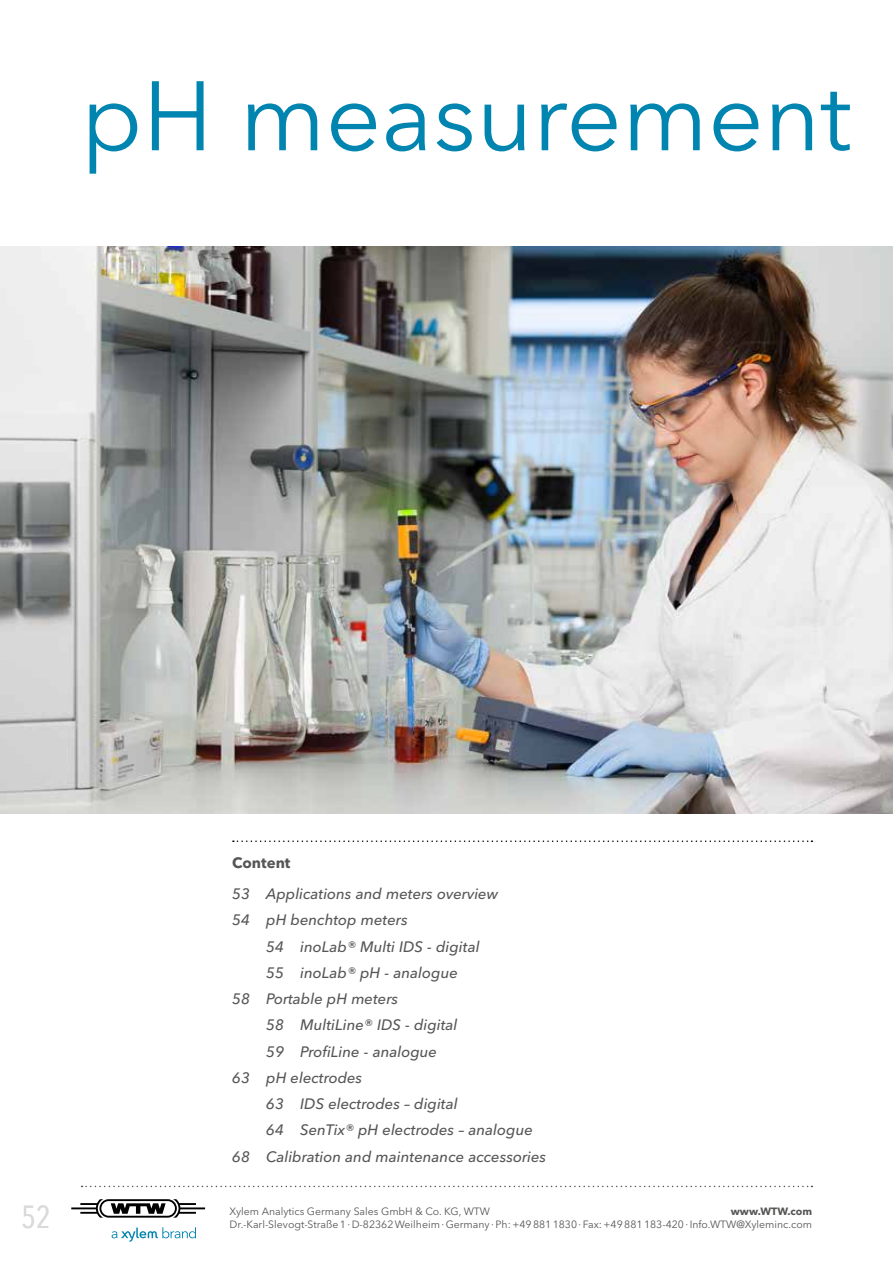
<style>
.page{position:relative;width:893px;height:1263px;background:#fff}
.page>*{position:absolute;margin:0;border:0;box-sizing:border-box;transform-origin:0 0}
.t1{font:97.5px "Avenir Next LT Pro";color:#0084b0}
.t2{font:condensed 31.5px "Avenir Next LT Pro";color:#d9dada}
.t3{font:italic 500 15px/26.2px "Avenir Next LT Pro";color:#565655}
.t4{font:700 15px "Avenir Next LT Pro";color:#565655}
.t5{font:10.5px "Avenir Next LT Pro";color:#565655}
.t6{font:700 10.5px "Avenir Next LT Pro";color:#565655}
</style>
<div class="page">
<img style="left:0;top:247px;width:893px;height:567px">
<svg style="left:233px;top:840px;width:579px;height:2px"></svg>
<svg style="left:112px;top:1227px;width:84px;height:15px"></svg>
<svg style="left:71px;top:1199px;width:134px;height:18px"></svg>
<svg style="left:82px;top:1186px;width:730px;height:1px"></svg>
<h1 class="t1" style="left:81px;top:58px;width:772px">pH measurement</h1>
<h2 class="t2" style="left:21px;top:1198px;width:31px">52</h2>
<p class="t4" style="left:232px;top:853px;width:60px">Content</p>
<p class="t3" style="left:232px;top:881px;width:267px">53 Applications and meters overview<br>54 pH benchtop meters</p>
<p class="t3" style="left:266px;top:933px;width:215px">54 inoLab® Multi IDS - digital</p>
<p class="t3" style="left:266px;top:959px;width:193px">55 inoLab® pH - analogue</p>
<p class="t3" style="left:232px;top:986px;width:168px">58 Portable pH meters</p>
<p class="t3" style="left:266px;top:1012px;width:193px">58 MultiLine® IDS - digital</p>
<p class="t3" style="left:266px;top:1038px;width:172px">59 ProfiLine - analogue</p>
<p class="t3" style="left:232px;top:1064px;width:132px">63 pH electrodes</p>
<p class="t3" style="left:266px;top:1091px;width:193px">63 IDS electrodes – digital</p>
<p class="t3" style="left:266px;top:1117px;width:268px">64 SenTix® pH electrodes – analogue</p>
<p class="t3" style="left:232px;top:1143px;width:316px">68 Calibration and maintenance accessories</p>
<p class="t5" style="left:230px;top:1205px;width:262px">Xylem Analytics Germany Sales GmbH &amp; Co. KG, WTW</p>
<p class="t6" style="left:731px;top:1204px;width:83px">www.WTW.com</p>
<p class="t5" style="left:230px;top:1218px;width:584px">Dr.-Karl-Slevogt-Straße 1 · D-82362 Weilheim · Germany · Ph: +49 881 1830 · Fax: +49 881 183-420 · Info.WTW@Xyleminc.com</p>
</div>
